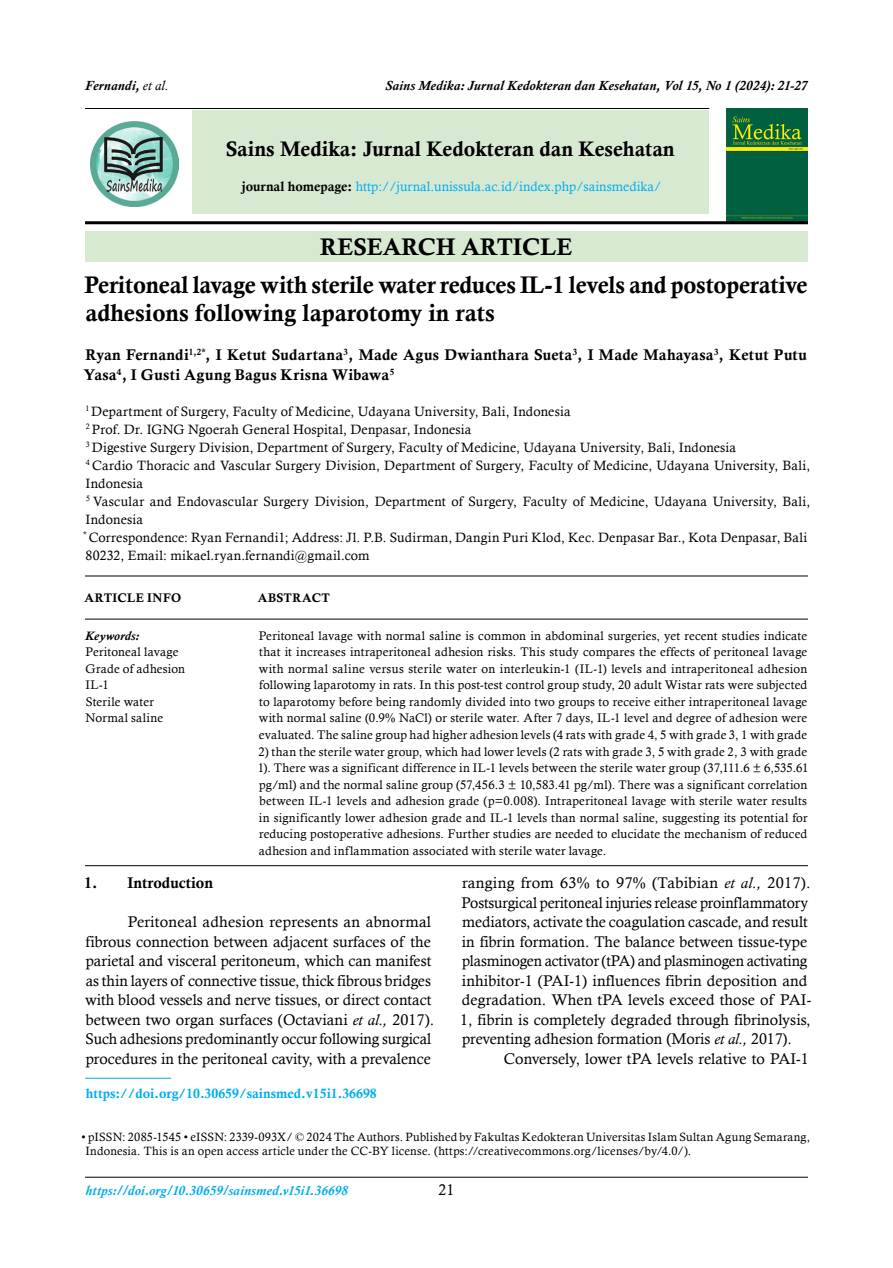
<style>
.page{position:relative;width:893px;height:1268px;background:#fff}
.page>*{position:absolute;margin:0;border:0;box-sizing:border-box;transform-origin:0 0}
.A_judul{font:24px/28.5px "Calis MT Bol";letter-spacing:-.01em;color:#000}
.A_Tabel{font:21px "Calis MT Bol";color:#000}
.A_body{font:15.45px/19.5px "Calisto";color:#000}
.A_Nama{font:15.45px/19.5px "Calis MT Bol";letter-spacing:.015em;color:#000}
.A_body_maju_7{font:15.45px "Calis MT Bol";color:#000}
.A_Nama_Identitas{font:13.5px/18px "Calisto";letter-spacing:.015em;color:#000}
.t1{font:italic 700 13.5px "Calisto";letter-spacing:.01em;color:#000}
.A_Tabel-2{font:13.5px "Calis MT Bol";color:#00aeef}
.A_Tabel-3{font:13.5px "Calisto";color:#00aeef}
.t2{font:italic 700 13.5px "Calisto";letter-spacing:.01em;color:#00aeef}
.Abstrak_Indonesia{font:12.45px/16.5px "Calisto";letter-spacing:.02em;color:#000;text-align:justify}
.Abstrak_Indonesia-2{font:12.45px "Calis MT Bol";letter-spacing:.025em;color:#000}
.Abstrak_Indonesia-3{font:italic 700 12.45px "Calisto";letter-spacing:.015em;color:#000}
.A_Footnote_Halaman{font:12px/14.4px "Calisto";letter-spacing:.02em;color:#000}
.s1{font-weight:400}
.s2{font-family:"Calis MT Bol";color:#000}
.s3{font-style:italic}
.s4{font-family:"Calisto";font-size:12px;color:#fff}
</style>
<div class="page">
<hr style="left:85px;top:1176px;width:723px;height:1px;background:#000">
<img style="left:727px;top:108px;width:81px;height:113px">
<div style="left:192px;top:110px;width:516px;height:104px;background:#d8e9d2"></div>
<div style="left:85px;top:231px;width:723px;height:31px;background:#d8e9d2"></div>
<hr style="left:85px;top:221px;width:723px;height:3px;background:#000">
<hr style="left:85px;top:108px;width:624px;height:1px;background:#000">
<hr style="left:85px;top:575px;width:723px;height:1px;background:#000">
<hr style="left:85px;top:618px;width:723px;height:1px;background:#000">
<hr style="left:85px;top:865px;width:723px;height:1px;background:#000">
<hr style="left:85px;top:1077px;width:86px;height:1px;background:#00aeef">
<img style="left:91px;top:121px;width:88px;height:85px">
<p class="t1" style="left:85px;top:78px;width:85px">Fernandi, <span class="s1">et al.</span></p>
<p class="t1" style="left:385px;top:78px;width:424px">Sains Medika: Jurnal Kedokteran dan Kesehatan, Vol 15, No 1 (2024): 21-27</p>
<p class="A_Tabel" style="left:226px;top:136px;width:451px">Sains Medika: Jurnal Kedokteran dan Kesehatan</p>
<p class="A_Tabel-3" style="left:242px;top:179px;width:421px"><span class="s2">journal homepage:</span> http://jurnal.unissula.ac.id/index.php/sainsmedika/</p>
<p class="A_judul" style="left:320px;top:232px;width:254px">RESEARCH ARTICLE</p>
<p class="A_judul" style="left:85px;top:270px;width:724px">Peritoneal lavage with sterile water reduces IL-1 levels and postoperative adhesions following laparotomy in rats</p>
<p class="A_Nama" style="left:84px;top:345px;width:725px">Ryan Fernandi<sup>1,2*</sup>, I Ketut Sudartana<sup>3</sup>, Made Agus Dwianthara Sueta<sup>3</sup>, I Made Mahayasa<sup>3</sup>, Ketut Putu<br>Yasa<sup>4</sup>, I Gusti Agung Bagus Krisna Wibawa<sup>5</sup></p>
<p class="A_Nama_Identitas" style="left:85px;top:402px;width:487px"><sup>1</sup> Department of Surgery, Faculty of Medicine, Udayana University, Bali, Indonesia</p>
<p class="A_Nama_Identitas" style="left:86px;top:420px;width:387px"><sup>2</sup> Prof. Dr. IGNG Ngoerah General Hospital, Denpasar, Indonesia</p>
<p class="A_Nama_Identitas" style="left:86px;top:438px;width:652px"><sup>3</sup> Digestive Surgery Division, Department of Surgery, Faculty of Medicine, Udayana University, Bali, Indonesia</p>
<p class="A_Nama_Identitas" style="left:85px;top:456px;width:726px"><sup>4</sup> Cardio Thoracic and Vascular Surgery Division, Department of Surgery, Faculty of Medicine, Udayana University, Bali,<br>Indonesia</p>
<p class="A_Nama_Identitas" style="left:85px;top:492px;width:726px"><sup>5</sup> Vascular and Endovascular Surgery Division, Department of Surgery, Faculty of Medicine, Udayana University, Bali,<br>Indonesia</p>
<p class="A_Nama_Identitas" style="left:83px;top:528px;width:726px"><sup>*</sup> Correspondence: Ryan Fernandi1; Address: Jl. P.B. Sudirman, Dangin Puri Klod, Kec. Denpasar Bar., Kota Denpasar, Bali<br>80232, Email: mikael.ryan.fernandi@gmail.com</p>
<p class="Abstrak_Indonesia-2" style="left:84px;top:590px;width:98px">ARTICLE INFO</p>
<p class="Abstrak_Indonesia-2" style="left:258px;top:590px;width:74px">ABSTRACT</p>
<p class="Abstrak_Indonesia-3" style="left:85px;top:628px;width:55px">Keywords:</p>
<p class="Abstrak_Indonesia" style="left:86px;top:643px;width:94px">Peritoneal lavage</p>
<p class="Abstrak_Indonesia" style="left:85px;top:660px;width:101px">Grade of adhesion</p>
<p class="Abstrak_Indonesia" style="left:85px;top:676px;width:25px">IL-1</p>
<p class="Abstrak_Indonesia" style="left:86px;top:693px;width:70px">Sterile water</p>
<p class="Abstrak_Indonesia" style="left:86px;top:709px;width:79px">Normal saline</p>
<p class="Abstrak_Indonesia" style="left:259px;top:627px;width:550px">Peritoneal lavage with normal saline is common in abdominal surgeries, yet recent studies indicate that it increases intraperitoneal adhesion risks. This study compares the effects of peritoneal lavage with normal saline versus sterile water on interleukin-1 (IL-1) levels and intraperitoneal adhesion following laparotomy in rats. In this post-test control group study, 20 adult Wistar rats were subjected to laparotomy before being randomly divided into two groups to receive either intraperitoneal lavage with normal saline (0.9% NaCl) or sterile water. After 7 days, IL-1 level and degree of adhesion were evaluated. The saline group had higher adhesion levels (4 rats with grade 4, 5 with grade 3, 1 with grade</p>
<p class="Abstrak_Indonesia" style="left:258px;top:742px;width:552px">2) than the sterile water group, which had lower levels (2 rats with grade 3, 5 with grade 2, 3 with grade 1). There was a significant difference in IL-1 levels between the sterile water group (37,111.6 ± 6,535.61 pg/ml) and the normal saline group (57,456.3 ± 10,583.41 pg/ml). There was a significant correlation between IL-1 levels and adhesion grade (p=0.008). Intraperitoneal lavage with sterile water results in significantly lower adhesion grade and IL-1 levels than normal saline, suggesting its potential for reducing postoperative adhesions. Further studies are needed to elucidate the mechanism of reduced adhesion and inflammation associated with sterile water lavage.</p>
<p class="A_body_maju_7" style="left:84px;top:873px;width:130px">1. Introduction</p>
<p class="A_body" style="left:85px;top:911px;width:351px;text-indent:43px">Peritoneal adhesion represents an abnormal fibrous connection between adjacent surfaces of the parietal and visceral peritoneum, which can manifest as thin layers of connective tissue, thick fibrous bridges with blood vessels and nerve tissues, or direct contact between two organ surfaces (Octaviani <span class="s3">et al.,</span> 2017).<br>Such adhesions predominantly occur following surgical procedures in the peritoneal cavity, with a prevalence</p>
<p class="A_body" style="left:460px;top:872px;width:353px">ranging from 63% to 97% (Tabibian <span class="s3">et al.,</span> 2017).<br>Postsurgical peritoneal injuries release proinflammatory mediators, activate the coagulation cascade, and result in fibrin formation. The balance between tissue-type plasminogen activator (tPA) and plasminogen activating inhibitor-1 (PAI-1) influences fibrin deposition and degradation. When tPA levels exceed those of PAI-1, fibrin is completely degraded through fibrinolysis, preventing adhesion formation (Moris <span class="s3">et al.,</span> 2017).</p>
<p class="A_body" style="left:504px;top:1048px;width:306px">Conversely, lower tPA levels relative to PAI-1</p>
<p class="A_Tabel-2" style="left:86px;top:1085px;width:479px">https://doi.org/10.30659/sainsmed.v15i1.36698<span class="s4">eceived 4 November 2019; Received</span></p>
<p class="A_Footnote_Halaman" style="left:86px;top:1129px;width:726px;text-indent:-4px">• pISSN: 2085-1545 • eISSN: 2339-093X/ © 2024 The Authors. Published by Fakultas Kedokteran Universitas Islam Sultan Agung Semarang,<br>Indonesia. This is an open access article under the CC-BY license. (https://creativecommons.org/licenses/by/4.0/).</p>
<p class="t2" style="left:86px;top:1181px;width:264px">https://doi.org/10.30659/sainsmed.v15i1.36698</p>
<p class="A_body" style="left:439px;top:1179px;width:17px">21</p>
</div>
